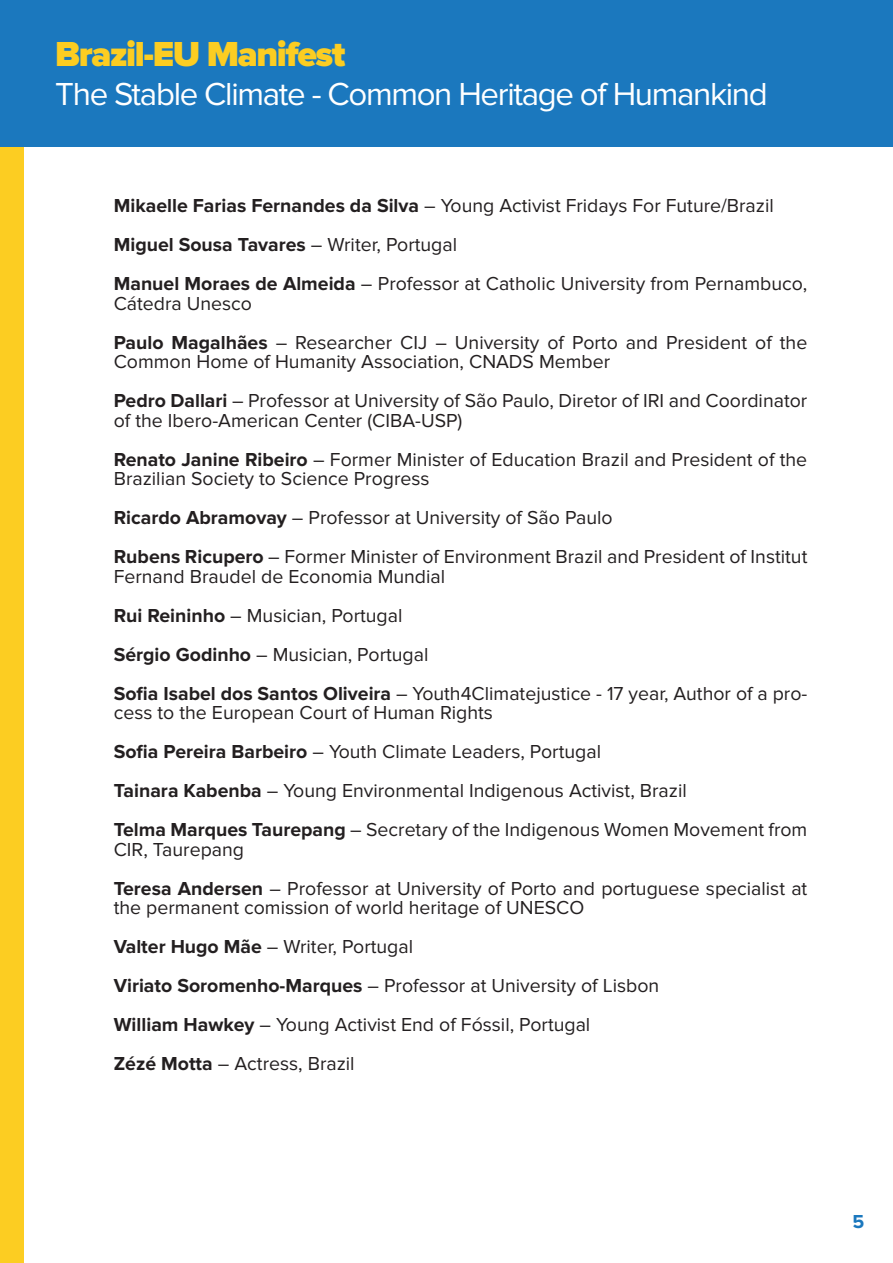
<style>
.page{position:relative;width:893px;height:1263px;background:#fff}
.page>*{position:absolute;margin:0;border:0;box-sizing:border-box;transform-origin:0 0}
.t1{font:900 36px "Proxima Nova";letter-spacing:-.04em;color:#fccd22}
.t2{font:33px "Proxima Nova";letter-spacing:-.04em;color:#fff}
.t3{font:19.5px/19.5px "Proxima Nova";color:#231f20}
.t4{font:700 19.5px "Proxima Nova";color:#231f20}
.t5{font:700 19.5px "Proxima Nova A";color:#1b78be}
.s1{font-weight:700}
.s2{font-weight:400}
</style>
<div class="page">
<div style="left:0;top:0;width:23px;height:1263px;background:#fccd22"></div>
<div style="left:0;top:0;width:893px;height:147px;background:#1b78be"></div>
<h1 class="t1" style="left:55px;top:33px;width:292px">Brazil-EU Manifest</h1>
<h2 class="t2" style="left:55px;top:75px;width:714px">The Stable Climate - Common Heritage of Humankind</h2>
<p class="t3" style="left:114px;top:196px;width:662px"><span class="s1">Mikaelle Farias Fernandes da Silva</span> – Young Activist Fridays For Future/Brazil</p>
<p class="t4" style="left:114px;top:233px;width:345px">Miguel Sousa Tavares <span class="s2">– Writer, Portugal</span></p>
<p class="t3" style="left:114px;top:274px;width:695px"><span class="s1">Manuel Moraes de Almeida</span> – Professor at Catholic University from Pernambuco,<br>Cátedra Unesco</p>
<p class="t3" style="left:114px;top:333px;width:695px"><span class="s1">Paulo Magalhães</span> – Researcher CIJ – University of Porto and President of the<br>Common Home of Humanity Association, CNADS Member</p>
<p class="t3" style="left:114px;top:391px;width:695px"><span class="s1">Pedro Dallari</span> – Professor at University of São Paulo, Diretor of IRI and Coordinator of the Ibero-American Center (CIBA-USP)</p>
<p class="t3" style="left:114px;top:450px;width:695px"><span class="s1">Renato Janine Ribeiro</span> – Former Minister of Education Brazil and President of the<br>Brazilian Society to Science Progress</p>
<p class="t3" style="left:114px;top:508px;width:500px"><span class="s1">Ricardo Abramovay</span> – Professor at University of São Paulo</p>
<p class="t3" style="left:114px;top:547px;width:695px"><span class="s1">Rubens Ricupero</span> – Former Minister of Environment Brazil and President of Institut<br>Fernand Braudel de Economia Mundial</p>
<p class="t3" style="left:114px;top:606px;width:290px"><span class="s1">Rui Reininho</span> – Musician, Portugal</p>
<p class="t3" style="left:114px;top:645px;width:316px"><span class="s1">Sérgio Godinho</span> – Musician, Portugal</p>
<p class="t3" style="left:114px;top:684px;width:695px"><span class="s1">Sofia Isabel dos Santos Oliveira</span> – Youth4Climatejustice - 17 year, Author of a pro&shy;cess to the European Court of Human Rights</p>
<p class="t3" style="left:114px;top:742px;width:489px"><span class="s1">Sofia Pereira Barbeiro</span> – Youth Climate Leaders, Portugal</p>
<p class="t3" style="left:114px;top:781px;width:575px"><span class="s1">Tainara Kabenba</span> – Young Environmental Indigenous Activist, Brazil</p>
<p class="t3" style="left:114px;top:820px;width:695px"><span class="s1">Telma Marques Taurepang</span> – Secretary of the Indigenous Women Movement from<br>CIR, Taurepang</p>
<p class="t3" style="left:114px;top:879px;width:695px"><span class="s1">Teresa Andersen</span> – Professor at University of Porto and portuguese specialist at the permanent comission of world heritage of UNESCO</p>
<p class="t3" style="left:114px;top:937px;width:301px"><span class="s1">Valter Hugo Mãe</span> – Writer, Portugal</p>
<p class="t3" style="left:114px;top:976px;width:547px"><span class="s1">Viriato Soromenho-Marques</span> – Professor at University of Lisbon</p>
<p class="t3" style="left:114px;top:1015px;width:478px"><span class="s1">William Hawkey</span> – Young Activist End of Fóssil, Portugal</p>
<p class="t3" style="left:114px;top:1054px;width:242px"><span class="s1">Zézé Motta</span> – Actress, Brazil</p>
<p class="t5" style="left:852px;top:1211px;width:13px">5</p>
</div>
